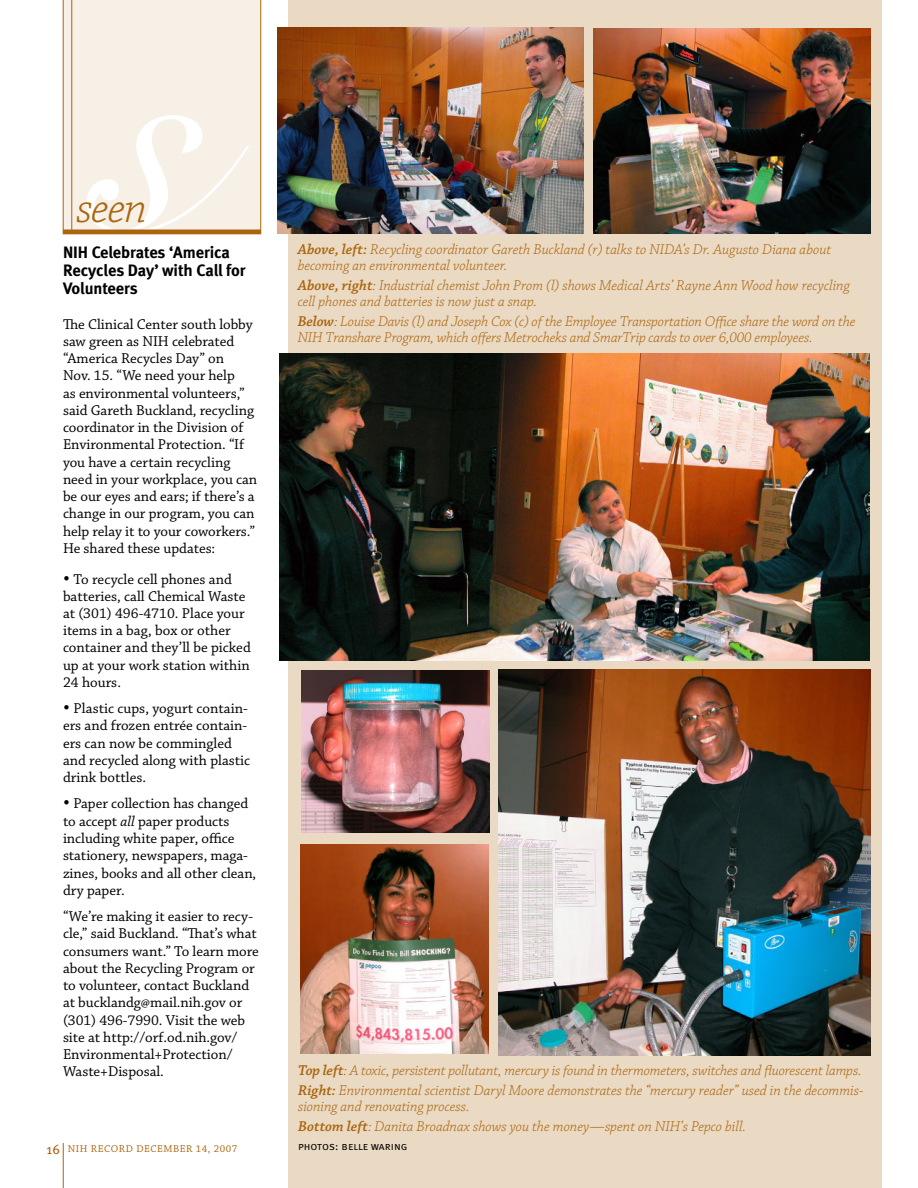
<style>
.page{position:relative;width:918px;height:1188px;background:#fff}
.page>*{position:absolute;margin:0;border:0;box-sizing:border-box;transform-origin:0 0}
.t1{font:italic 300 46.5px "Chaparral Pro";color:#ab650d}
.Headline_2__without{font:700 16.5px/18px "Meta";letter-spacing:-.01em;color:#000}
.Body_Text_2{font:15px/17.2px "Chaparral Pro";color:#000}
.Photo_caption{font:italic 300 15px/15.8px "Chaparral Pro";color:#ab650d}
.Photo_credit{font:15px/17.2px "Chaparral Pro";letter-spacing:-.005em;color:#000}
.t2{font:13.5px "Meta";color:#ab650d}
.Photo_credit-2{font:11.25px "Meta Normal Caps";letter-spacing:.01em;color:#000}
.t3{font:10.5px "Chaparral Pro";letter-spacing:.05em;color:#ab650d}
.s1{font-style:italic}
.s2{font-weight:600}
</style>
<div class="page">
<hr style="left:63px;top:1143px;width:1px;height:45px;background:#ab650d">
<div style="left:288px;top:0;width:594px;height:1188px;background:#ead9c3"></div>
<div style="left:63px;top:0;width:198px;height:230px;background:#f7f0e7"></div>
<hr style="left:72px;top:0;width:1px;height:234px;background:#ab650d">
<svg style="left:87px;top:115px;width:162px;height:115px"></svg>
<hr style="left:63px;top:230px;width:198px;height:4px;background:#ab650d">
<img style="left:499px;top:670px;width:371px;height:385px">
<img style="left:279px;top:353px;width:590px;height:308px">
<img style="left:278px;top:28px;width:306px;height:206px">
<img style="left:593px;top:28px;width:277px;height:206px">
<img style="left:302px;top:670px;width:188px;height:163px">
<img style="left:300px;top:844px;width:188px;height:210px">
<p class="t1" style="left:76px;top:182px;width:72px">seen</p>
<p class="Headline_2__without" style="left:63px;top:243px;width:184px">NIH Celebrates ‘America<br>Recycles Day’ with Call for<br>Volunteers</p>
<p class="Photo_credit" style="left:63px;top:316px;width:196px">The Clinical Center south lobby saw green as NIH celebrated “America Recycles Day” on<br>Nov. 15. “We need your help<br>as environmental volunteers,” said Gareth Buckland, recycling coordinator in the Division of<br>Environmental Protection. “If you have a certain recycling need in your workplace, you can be our eyes and ears; if there’s a change in our program, you can help relay it to your coworkers.”<br>He shared these updates:</p>
<p class="Body_Text_2" style="left:63px;top:571px;width:189px">• To recycle cell phones and batteries, call Chemical Waste at (301) 496-4710. Place your items in a bag, box or other container and they’ll be picked up at your work station within<br>24 hours.</p>
<p class="Body_Text_2" style="left:63px;top:700px;width:189px">• Plastic cups, yogurt contain&shy;ers and frozen entrée contain&shy;ers can now be commingled and recycled along with plastic drink bottles.</p>
<p class="Body_Text_2" style="left:63px;top:796px;width:195px">• Paper collection has changed to accept <span class="s1">all</span> paper products including white paper, office stationery, newspapers, maga&shy;zines, books and all other clean, dry paper.</p>
<p class="Body_Text_2" style="left:63px;top:908px;width:197px">“We’re making it easier to recy&shy;cle,” said Buckland. “That’s what consumers want.” To learn more about the Recycling Program or to volunteer, contact Buckland at bucklandg@mail.nih.gov or (301) 496-7990. Visit the web site at http://orf.od.nih.gov/<br>Environmental+Protection/<br>Waste+Disposal.</p>
<p class="t2" style="left:47px;top:1141px;width:15px">16</p>
<p class="t3" style="left:68px;top:1143px;width:171px">NIH RECORD DECEMBER 14, 2007</p>
<p class="Photo_caption" style="left:298px;top:242px;width:535px"><span class="s2">Above, left:</span> Recycling coordinator Gareth Buckland (r) talks to NIDA’s Dr. Augusto Diana about becoming an environmental volunteer.</p>
<p class="Photo_caption" style="left:298px;top:278px;width:554px"><span class="s2">Above, right</span>: Industrial chemist John Prom (l) shows Medical Arts’ Rayne Ann Wood how recycling cell phones and batteries is now just a snap.</p>
<p class="Photo_caption" style="left:298px;top:314px;width:559px"><span class="s2">Below</span>: Louise Davis (l) and Joseph Cox (c) of the Employee Transportation Office share the word on the<br>NIH Transhare Program, which offers Metrocheks and SmarTrip cards to over 6,000 employees.</p>
<p class="Photo_caption" style="left:298px;top:1063px;width:565px"><span class="s2">Top left</span>: A toxic, persistent pollutant, mercury is found in thermometers, switches and fluorescent lamps.</p>
<p class="Photo_caption" style="left:298px;top:1083px;width:567px"><span class="s2">Right:</span> Environmental scientist Daryl Moore demonstrates the “mercury reader” used in the decommis&shy;sioning and renovating process.</p>
<p class="Photo_caption" style="left:298px;top:1119px;width:449px"><span class="s2">Bottom left</span>: Danita Broadnax shows you the money—spent on NIH’s Pepco bill.</p>
<p class="Photo_credit-2" style="left:298px;top:1139px;width:111px">photos: belle waring</p>
</div>
